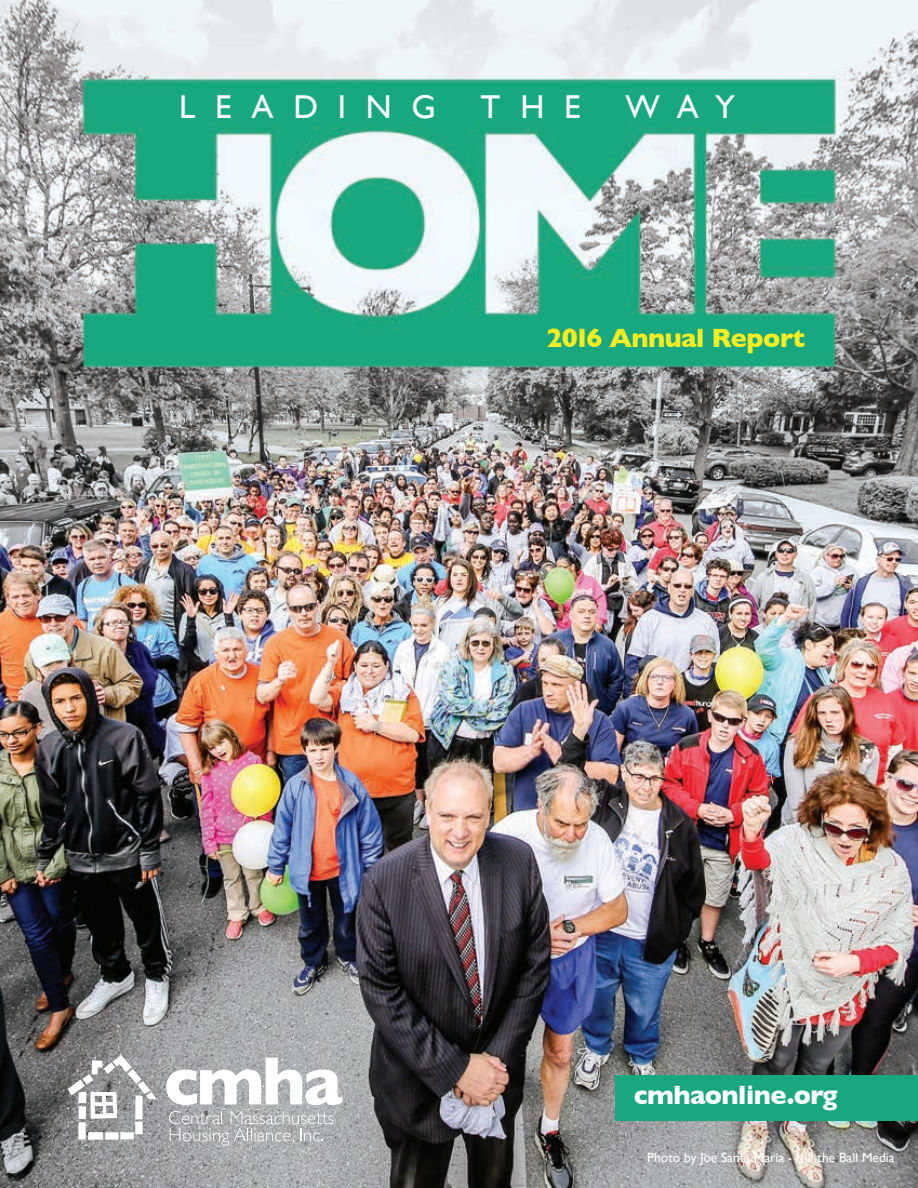
<style>
.page{position:relative;width:918px;height:1188px;background:#fff}
.page>*{position:absolute;margin:0;border:0;box-sizing:border-box;transform-origin:0 0}
.t1{font:33px "Gill Sans";letter-spacing:.6em;color:#fff}
.t2{font:700 27px "Gill Sans";letter-spacing:-.02em;color:#f7ee22}
.t3{font:700 27px "Gill Sans";letter-spacing:-.02em;color:#fff}
.t4{font:13.5px "Gill Sans";color:#fff}
</style>
<div class="page">
<img style="left:0;top:0;width:918px;height:1188px">
<svg style="left:166px;top:1058px;width:176px;height:47px"></svg>
<svg style="left:169px;top:1111px;width:165px;height:35px;background:#b4b6b8"></svg>
<div style="left:78px;top:1122px;width:8px;height:18px;background:#fff"></div>
<div style="left:88px;top:1132px;width:15px;height:8px;background:#fff"></div>
<div style="left:105px;top:1132px;width:14px;height:8px;background:#fff"></div>
<div style="left:120px;top:1132px;width:14px;height:7px;background:#fff"></div>
<div style="left:135px;top:1122px;width:8px;height:12px;background:#fff"></div>
<svg style="left:68px;top:1055px;width:89px;height:64px"></svg>
<div style="left:616px;top:1075px;width:302px;height:45px;background:#18a77e"></div>
<h1 class="t1" style="left:179px;top:88px;width:258px">Leading</h1>
<h1 class="t1" style="left:481px;top:88px;width:102px">the</h1>
<h1 class="t1" style="left:625px;top:88px;width:111px">way</h1>
<h2 class="t2" style="left:546px;top:322px;width:260px">2016 Annual Report</h2>
<h2 class="t3" style="left:634px;top:1079px;width:205px">cmhaonline.org</h2>
<p class="t4" style="left:647px;top:1149px;width:249px">Photo by Joe Santa Maria - Kill the Ball Media</p>
</div>
